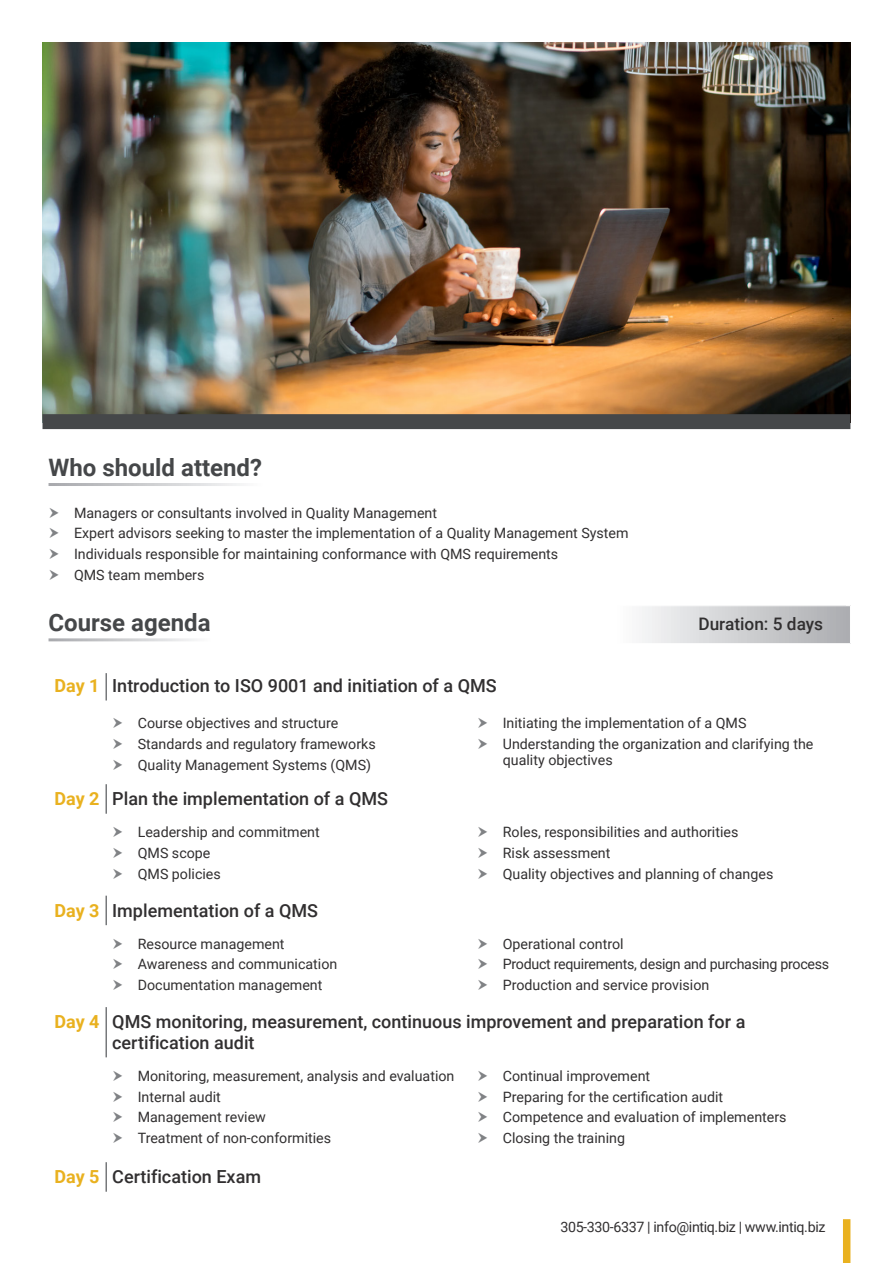
<style>
.page{position:relative;width:893px;height:1263px;background:#fff}
.page>*{position:absolute;margin:0;border:0;box-sizing:border-box;transform-origin:0 0}
.t1{font:700 24px "Roboto";color:#454749}
.t2{font:500 18px "Roboto";color:#312f30}
.t3{font:700 18px "Roboto";letter-spacing:-.005em;color:#e9b11f}
.t4{font:500 17.25px "Roboto";color:#312f30}
.Bullet_Points{font:14.25px/16.5px "Roboto";color:#312f30}
.Bullet_Points-2{font:14.25px "Roboto";letter-spacing:-.02em;color:#312f30}
.Bullet_Points-3{font:14.25px "Roboto";letter-spacing:-.025em;color:#312f30}
</style>
<div class="page">
<img style="left:43px;top:43px;width:807px;height:371px">
<div style="left:43px;top:414px;width:807px;height:15px;background:#454749"></div>
<svg style="left:642px;top:606px;width:208px;height:37px;background:#cecfd2"></svg>
<hr style="left:105px;top:673px;width:2px;height:27px;background:#76787b">
<hr style="left:105px;top:784px;width:2px;height:30px;background:#76787b">
<hr style="left:105px;top:896px;width:2px;height:29px;background:#76787b">
<hr style="left:105px;top:1007px;width:2px;height:50px;background:#76787b">
<hr style="left:105px;top:1162px;width:2px;height:30px;background:#76787b">
<div style="left:843px;top:1219px;width:7px;height:44px;background:#e9b11f"></div>
<p class="t1" style="left:49px;top:450px;width:215px">Who should attend?</p>
<p class="Bullet_Points" style="left:74px;top:504px;width:365px">Managers or consultants involved in Quality Management</p>
<p class="Bullet_Points" style="left:74px;top:525px;width:556px">Expert advisors seeking to master the implementation of a Quality Management System</p>
<p class="Bullet_Points" style="left:74px;top:545px;width:486px">Individuals responsible for maintaining conformance with QMS requirements</p>
<p class="Bullet_Points" style="left:74px;top:566px;width:132px">QMS team members</p>
<p class="t1" style="left:49px;top:605px;width:164px">Course agenda</p>
<p class="t4" style="left:698px;top:612px;width:126px">Duration: 5 days</p>
<p class="t3" style="left:55px;top:673px;width:47px">Day 1</p>
<p class="t2" style="left:112px;top:673px;width:386px">Introduction to ISO 9001 and initiation of a QMS</p>
<p class="Bullet_Points" style="left:138px;top:714px;width:202px">Course objectives and structure</p>
<p class="Bullet_Points" style="left:138px;top:735px;width:239px">Standards and regulatory frameworks</p>
<p class="Bullet_Points" style="left:138px;top:756px;width:235px">Quality Management Systems (QMS)</p>
<p class="Bullet_Points" style="left:503px;top:714px;width:245px">Initiating the implementation of a QMS</p>
<p class="Bullet_Points" style="left:503px;top:735px;width:312px">Understanding the organization and clarifying the quality objectives</p>
<p class="t3" style="left:55px;top:786px;width:47px">Day 2</p>
<p class="t2" style="left:112px;top:786px;width:277px">Plan the implementation of a QMS</p>
<p class="Bullet_Points" style="left:138px;top:823px;width:183px">Leadership and commitment</p>
<p class="Bullet_Points" style="left:138px;top:844px;width:74px">QMS scope</p>
<p class="Bullet_Points" style="left:138px;top:865px;width:85px">QMS policies</p>
<p class="t3" style="left:55px;top:898px;width:47px">Day 3</p>
<p class="t2" style="left:112px;top:898px;width:207px">Implementation of a QMS</p>
<p class="Bullet_Points" style="left:138px;top:935px;width:148px">Resource management</p>
<p class="Bullet_Points" style="left:138px;top:955px;width:201px">Awareness and communication</p>
<p class="Bullet_Points" style="left:138px;top:976px;width:186px">Documentation management</p>
<p class="Bullet_Points" style="left:503px;top:823px;width:237px">Roles, responsibilities and authorities</p>
<p class="Bullet_Points" style="left:503px;top:844px;width:109px">Risk assessment</p>
<p class="Bullet_Points" style="left:503px;top:865px;width:272px">Quality objectives and planning of changes</p>
<p class="Bullet_Points" style="left:503px;top:935px;width:122px">Operational control</p>
<p class="Bullet_Points-2" style="left:503px;top:954px;width:328px">Product requirements, design and purchasing process</p>
<p class="Bullet_Points" style="left:503px;top:976px;width:208px">Production and service provision</p>
<p class="t3" style="left:55px;top:1009px;width:47px">Day 4</p>
<p class="t2" style="left:112px;top:1009px;width:635px">QMS monitoring, measurement, continuous improvement and preparation for a</p>
<p class="t2" style="left:112px;top:1030px;width:144px">certification audit</p>
<p class="Bullet_Points" style="left:138px;top:1067px;width:318px">Monitoring, measurement, analysis and evaluation</p>
<p class="Bullet_Points" style="left:138px;top:1088px;width:85px">Internal audit</p>
<p class="Bullet_Points" style="left:138px;top:1108px;width:130px">Management review</p>
<p class="Bullet_Points" style="left:138px;top:1129px;width:195px">Treatment of non-conformities</p>
<p class="Bullet_Points" style="left:503px;top:1067px;width:149px">Continual improvement</p>
<p class="Bullet_Points" style="left:503px;top:1088px;width:222px">Preparing for the certification audit</p>
<p class="Bullet_Points" style="left:503px;top:1108px;width:285px">Competence and evaluation of implementers</p>
<p class="Bullet_Points" style="left:503px;top:1129px;width:124px">Closing the training</p>
<p class="t3" style="left:55px;top:1164px;width:47px">Day 5</p>
<p class="t2" style="left:112px;top:1164px;width:150px">Certification Exam</p>
<p class="Bullet_Points-3" style="left:560px;top:1217px;width:267px">305-330-6337 | info@intiq.biz | www.intiq.biz</p>
</div>
